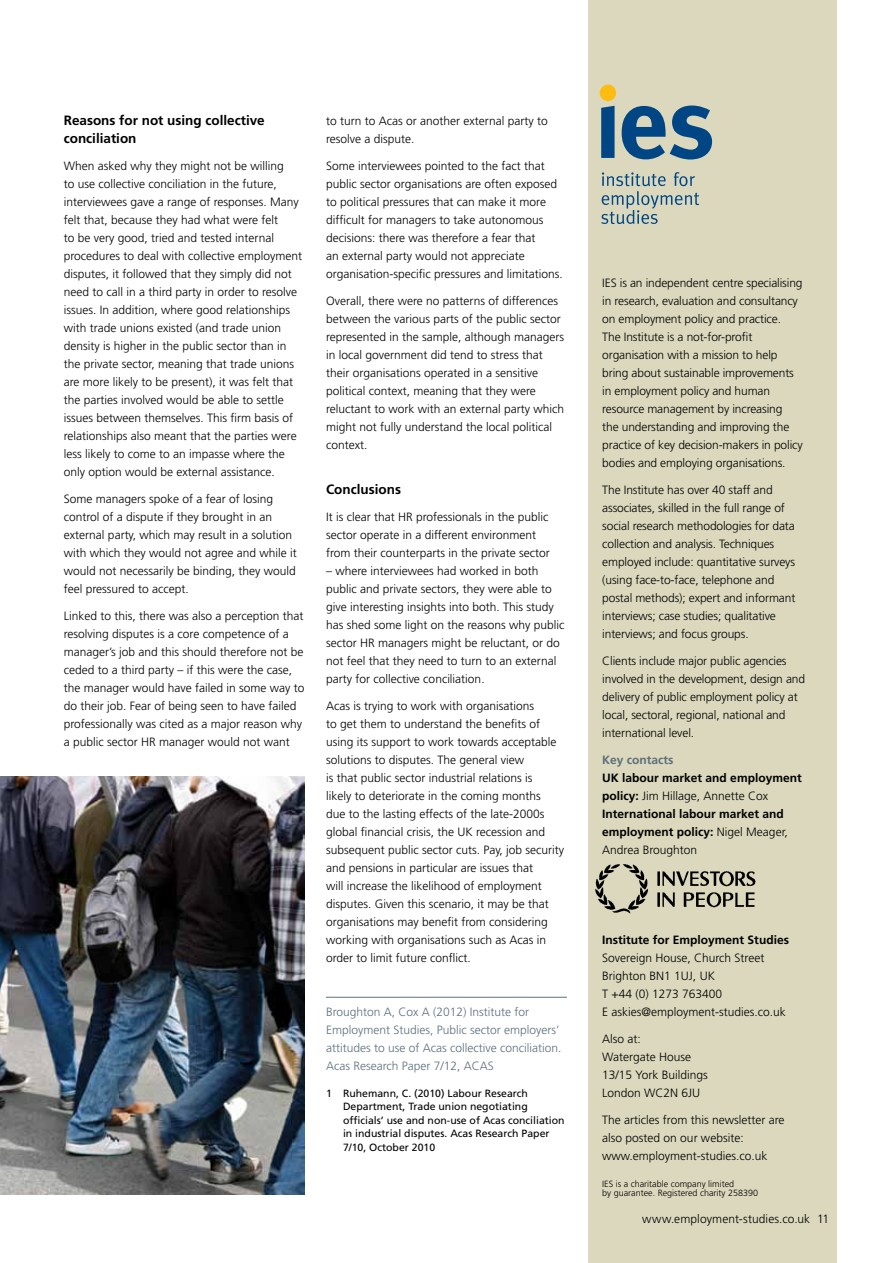
<style>
.page{position:relative;width:893px;height:1263px;background:#fff}
.page>*{position:absolute;margin:0;border:0;box-sizing:border-box;transform-origin:0 0}
.t1{font:700 13.5px/18px "Frutiger";color:#000}
.t2{font:300 12px/18px "Frutiger";color:#000}
.t3{font:700 12px/18px "Frutiger";color:#000}
.t4{font:300 12px/18px "Frutiger";color:#5c6f7c}
.t5{font:700 12px "Frutiger";color:#5c6f7c}
.t6{font:10.5px/13.5px "Frutiger";color:#000}
.t7{font:300 9px/9px "Frutiger";color:#000}
.s1{font-weight:300}
</style>
<div class="page">
<hr style="left:326px;top:997px;width:241px;height:1px;background:#5c6f7c">
<img style="left:0;top:776px;width:304px;height:419px">
<div style="left:588px;top:0;width:249px;height:1263px;background:#dbd8bd"></div>
<img style="left:595px;top:864px;width:161px;height:50px">
<svg style="left:601px;top:172px;width:98px;height:52px"></svg>
<div style="left:600px;top:85px;width:16px;height:16px;background:#febc11;border-radius:50%"></div>
<svg style="left:601px;top:106px;width:14px;height:52px"></svg>
<svg style="left:622px;top:106px;width:90px;height:54px"></svg>
<p class="t1" style="left:64px;top:111px;width:203px">Reasons for not using collective conciliation</p>
<p class="t2" style="left:64px;top:157px;width:240px">When asked why they might not be willing<br>to use collective conciliation in the future, interviewees gave a range of responses. Many felt that, because they had what were felt<br>to be very good, tried and tested internal procedures to deal with collective employment disputes, it followed that they simply did not need to call in a third party in order to resolve issues. In addition, where good relationships with trade unions existed (and trade union density is higher in the public sector than in the private sector, meaning that trade unions are more likely to be present), it was felt that the parties involved would be able to settle issues between themselves. This firm basis of relationships also meant that the parties were less likely to come to an impasse where the only option would be external assistance.</p>
<p class="t2" style="left:64px;top:490px;width:235px">Some managers spoke of a fear of losing control of a dispute if they brought in an external party, which may result in a solution with which they would not agree and while it would not necessarily be binding, they would feel pressured to accept.</p>
<p class="t2" style="left:64px;top:607px;width:242px">Linked to this, there was also a perception that resolving disputes is a core competence of a manager’s job and this should therefore not be ceded to a third party – if this were the case, the manager would have failed in some way to do their job. Fear of being seen to have failed professionally was cited as a major reason why a public sector HR manager would not want</p>
<p class="t2" style="left:326px;top:112px;width:223px">to turn to Acas or another external party to resolve a dispute.</p>
<p class="t2" style="left:326px;top:157px;width:238px">Some interviewees pointed to the fact that public sector organisations are often exposed to political pressures that can make it more difficult for managers to take autonomous decisions: there was therefore a fear that<br>an external party would not appreciate organisation-specific pressures and limitations.</p>
<p class="t2" style="left:326px;top:292px;width:240px">Overall, there were no patterns of differences between the various parts of the public sector represented in the sample, although managers in local government did tend to stress that their organisations operated in a sensitive political context, meaning that they were reluctant to work with an external party which might not fully understand the local political context.</p>
<p class="t1" style="left:326px;top:480px;width:76px">Conclusions</p>
<p class="t2" style="left:326px;top:508px;width:225px">It is clear that HR professionals in the public sector operate in a different environment from their counterparts in the private sector</p>
<p class="t2" style="left:326px;top:562px;width:240px">– where interviewees had worked in both public and private sectors, they were able to give interesting insights into both. This study has shed some light on the reasons why public sector HR managers might be reluctant, or do not feel that they need to turn to an external party for collective conciliation.</p>
<p class="t2" style="left:326px;top:697px;width:240px">Acas is trying to work with organisations<br>to get them to understand the benefits of using its support to work towards acceptable solutions to disputes. The general view<br>is that public sector industrial relations is<br>likely to deteriorate in the coming months<br>due to the lasting effects of the late-2000s global financial crisis, the UK recession and subsequent public sector cuts. Pay, job security and pensions in particular are issues that<br>will increase the likelihood of employment disputes. Given this scenario, it may be that organisations may benefit from considering working with organisations such as Acas in order to limit future conflict.</p>
<p class="t4" style="left:326px;top:1003px;width:237px">Broughton A, Cox A (2012) Institute for Employment Studies, Public sector employers’ attitudes to use of Acas collective conciliation.<br>Acas Research Paper 7/12, ACAS</p>
<p class="t6" style="left:343px;top:1086px;width:223px;text-indent:-17px">1 Ruhemann, C. (2010) Labour Research Department, Trade union negotiating officials’ use and non-use of Acas conciliation in industrial disputes. Acas Research Paper 7/10, October 2010</p>
<p class="t2" style="left:602px;top:274px;width:202px">IES is an independent centre specialising in research, evaluation and consultancy on employment policy and practice.<br>The Institute is a not-for-profit organisation with a mission to help bring about sustainable improvements in employment policy and human resource management by increasing<br>the understanding and improving the practice of key decision-makers in policy bodies and employing organisations.</p>
<p class="t2" style="left:602px;top:481px;width:195px">The Institute has over 40 staff and associates, skilled in the full range of social research methodologies for data collection and analysis. Techniques employed include: quantitative surveys (using face-to-face, telephone and postal methods); expert and informant interviews; case studies; qualitative interviews; and focus groups.</p>
<p class="t2" style="left:602px;top:652px;width:204px">Clients include major public agencies involved in the development, design and delivery of public employment policy at local, sectoral, regional, national and international level.</p>
<p class="t5" style="left:602px;top:752px;width:73px">Key contacts</p>
<p class="t3" style="left:602px;top:768px;width:201px">UK labour market and employment policy: <span class="s1">Jim Hillage, Annette Cox<br></span>International labour market and employment policy: <span class="s1">Nigel Meager,<br>Andrea Broughton</span></p>
<p class="t3" style="left:602px;top:930px;width:188px">Institute for Employment Studies</p>
<p class="t2" style="left:602px;top:949px;width:185px">Sovereign House, Church Street<br>Brighton BN1 1UJ, UK<br>T +44 (0) 1273 763400<br>E askies@employment-studies.co.uk</p>
<p class="t2" style="left:602px;top:1030px;width:107px">Also at:<br>Watergate House<br>13/15 York Buildings<br>London WC2N 6JU</p>
<p class="t2" style="left:602px;top:1111px;width:184px">The articles from this newsletter are also posted on our website: www.employment-studies.co.uk</p>
<p class="t7" style="left:602px;top:1179px;width:157px">IES is a charitable company limited<br>by guarantee. Registered charity 258390</p>
<p class="t2" style="left:642px;top:1210px;width:189px">www.employment-studies.co.uk 11</p>
</div>
